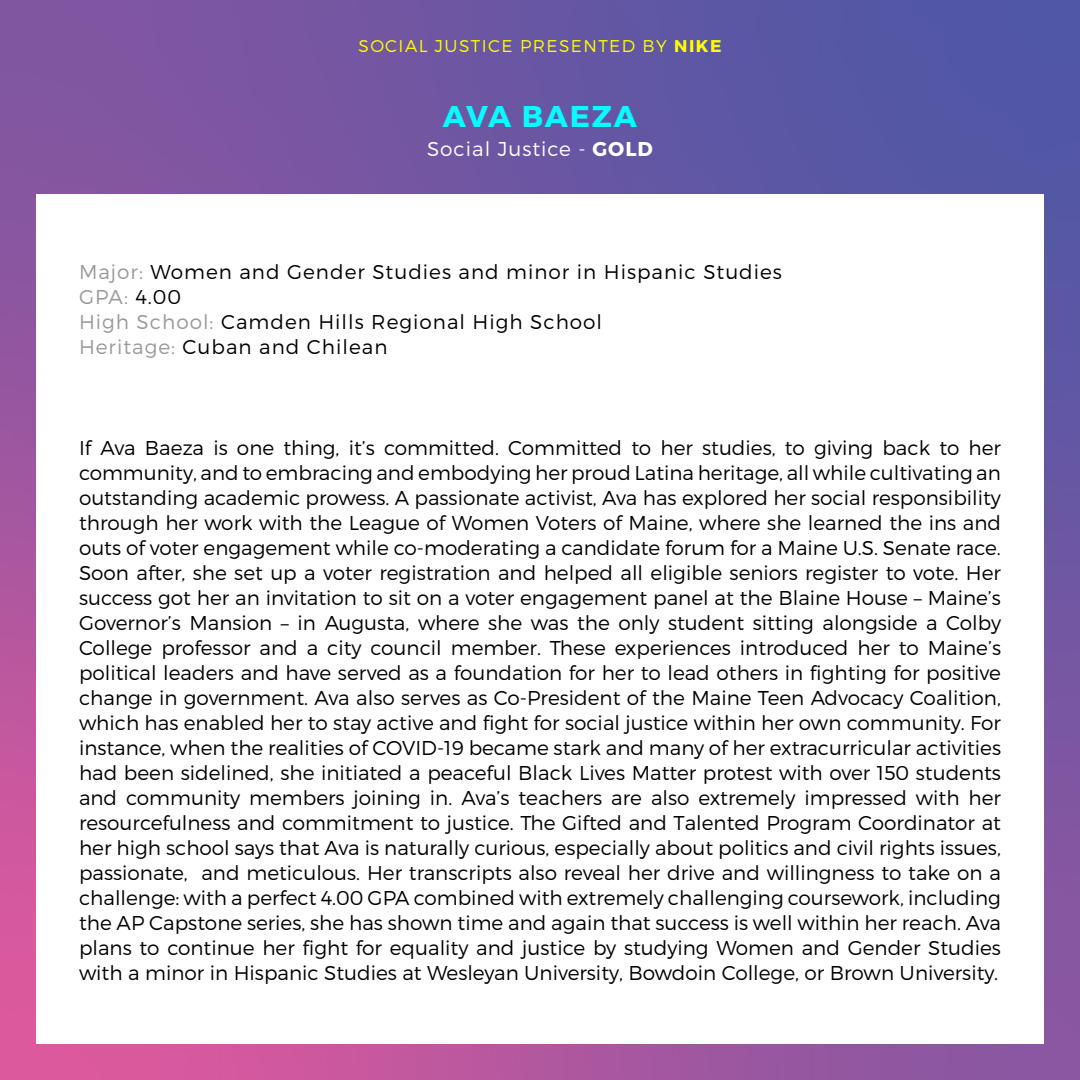
<style>
.page{position:relative;width:1080px;height:1080px;background:#fff}
.page>*{position:absolute;margin:0;border:0;box-sizing:border-box;transform-origin:0 0}
.t1{font:700 30px "Montserrat";letter-spacing:.06em;color:#0ff}
.t2{font:300 20px/25px "Montserrat";letter-spacing:.05em;color:#000;text-align:justify}
.t3{font:300 20px "Montserrat";letter-spacing:.05em;color:#fff}
.t4{font:300 20px "Montserrat";color:#999}
.t5{font:300 17px "Montserrat";letter-spacing:.085em;color:#ff0}
.s1{font-weight:700}
.s2{color:#999}
.s3{color:#000}
</style>
<div class="page">
<img style="left:0;top:0;width:1080px;height:1080px">
<div style="left:36px;top:194px;width:1008px;height:850px;background:#fff"></div>
<p class="t5" style="left:359px;top:36px;width:364px">SOCIAL JUSTICE PRESENTED BY <span class="s1">NIKE</span></p>
<p class="t1" style="left:443px;top:98px;width:196px">AVA BAEZA</p>
<p class="t3" style="left:427px;top:137px;width:227px">Social Justice - <span class="s1">GOLD</span></p>
<p class="t2" style="left:79px;top:259px;width:705px"><span class="s2">Major:</span> Women and Gender Studies and minor in Hispanic Studies</p>
<p class="t4" style="left:79px;top:285px;width:104px">GPA: <span class="s3">4.00</span></p>
<p class="t2" style="left:79px;top:309px;width:525px"><span class="s2">High School:</span> Camden Hills Regional High School</p>
<p class="t2" style="left:79px;top:334px;width:310px"><span class="s2">Heritage:</span> Cuban and Chilean</p>
<p class="t2" style="left:79px;top:435px;width:924px">If Ava Baeza is one thing, it’s committed. Committed to her studies, to giving back to her community, and to embracing and embodying her proud Latina heritage, all while cultivating an outstanding academic prowess. A passionate activist, Ava has explored her social responsibility through her work with the League of Women Voters of Maine, where she learned the ins and outs of voter engagement while co-moderating a candidate forum for a Maine U.S. Senate race.<br>Soon after, she set up a voter registration and helped all eligible seniors register to vote. Her success got her an invitation to sit on a voter engagement panel at the Blaine House – Maine’s Governor’s Mansion – in Augusta, where she was the only student sitting alongside a Colby College professor and a city council member. These experiences introduced her to Maine’s political leaders and have served as a foundation for her to lead others in fighting for positive change in government. Ava also serves as Co-President of the Maine Teen Advocacy Coalition, which has enabled her to stay active and fight for social justice within her own community. For instance, when the realities of COVID-19 became stark and many of her extracurricular activities had been sidelined, she initiated a peaceful Black Lives Matter protest with over 150 students and community members joining in. Ava’s teachers are also extremely impressed with her resourcefulness and commitment to justice. The Gifted and Talented Program Coordinator at her high school says that Ava is naturally curious, especially about politics and civil rights issues, passionate, and meticulous. Her transcripts also reveal her drive and willingness to take on a challenge: with a perfect 4.00 GPA combined with extremely challenging coursework, including the AP Capstone series, she has shown time and again that success is well within her reach. Ava plans to continue her fight for equality and justice by studying Women and Gender Studies with a minor in Hispanic Studies at Wesleyan University, Bowdoin College, or Brown University.</p>
</div>
